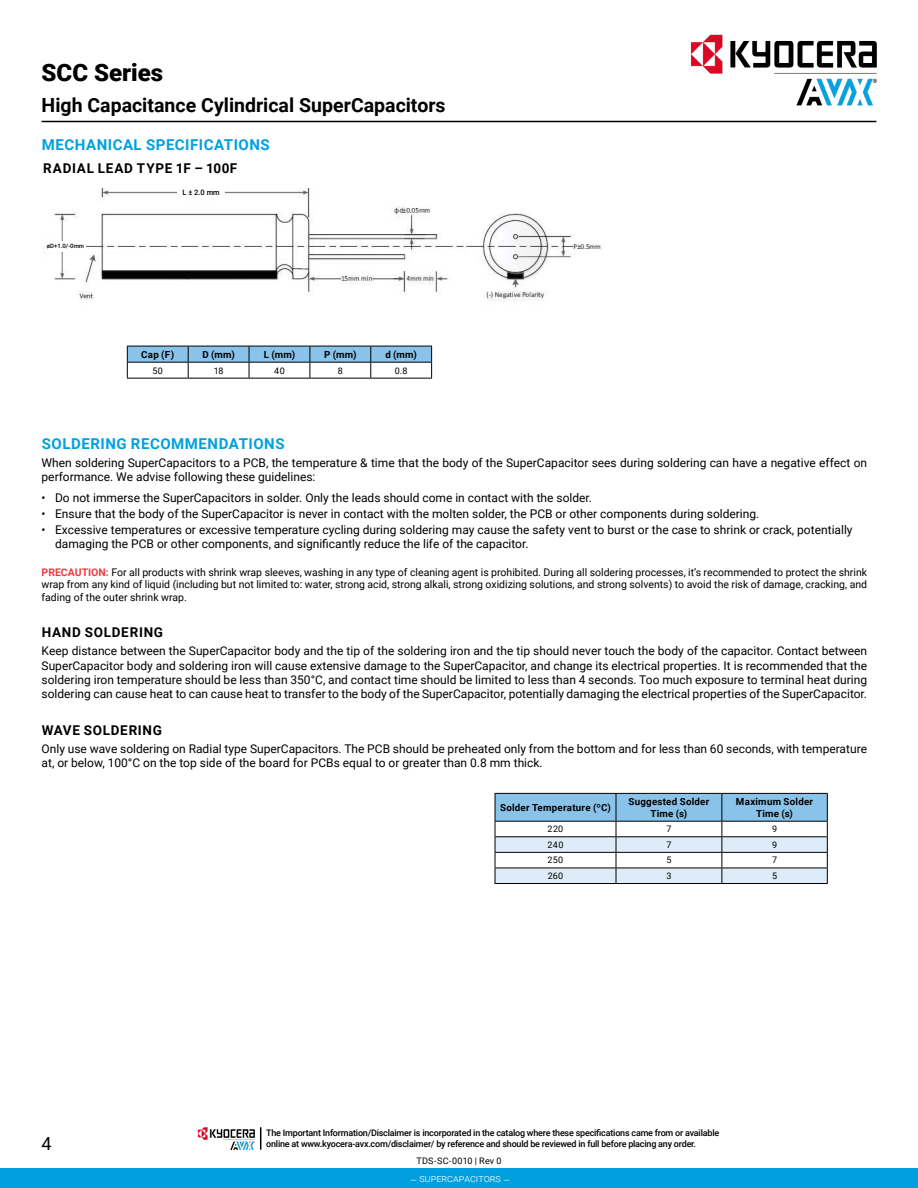
<style>
.page{position:relative;width:918px;height:1188px;background:#fff}
.page>*{position:absolute;margin:0;border:0;box-sizing:border-box;transform-origin:0 0}
.t1{font:900 24px "Roboto";color:#000}
.t2{font:700 19.5px "Roboto";color:#000}
.t3{font:18px "Roboto";color:#000}
.t4{font:700 15px "Roboto";letter-spacing:.035em;color:#00a0df}
.t5{font:700 13.5px "Roboto";letter-spacing:.05em;color:#000}
.t6{font:12px/14.4px "Roboto";color:#000}
.t7{font:10.5px/12.6px "Roboto";color:#000;text-align:justify}
.t8{font:300 10.5px "Roboto";color:#fff}
.t9{font:700 9.75px/11.7px "Roboto";letter-spacing:.025em;color:#000;text-align:center}
.t10{font:500 9px/10.8px "Roboto";letter-spacing:-.025em;color:#000}
.t11{font:9px "Roboto";letter-spacing:.03em;color:#000}
.t12{font:500 7.5px "Roboto";color:#000}
.t13{font:500 6px "Roboto";color:#000}
.s1{font-weight:700;color:#ef3a41}
</style>
<div class="page">
<hr style="left:42px;top:121px;width:834px;height:1px;background:#000">
<svg style="left:127px;top:346px;width:305px;height:32px"></svg>
<hr style="left:127px;top:378px;width:61px;height:1px;background:#000">
<hr style="left:188px;top:378px;width:61px;height:1px;background:#000">
<hr style="left:249px;top:378px;width:61px;height:1px;background:#000">
<hr style="left:310px;top:378px;width:61px;height:1px;background:#000">
<hr style="left:371px;top:378px;width:61px;height:1px;background:#000">
<img style="left:45px;top:189px;width:556px;height:112px">
<div style="left:45px;top:241px;width:41px;height:10px;background:#fff"></div>
<div style="left:177px;top:188px;width:48px;height:10px;background:#fff"></div>
<svg style="left:495px;top:793px;width:333px;height:90px"></svg>
<hr style="left:495px;top:883px;width:121px;height:1px;background:#000">
<hr style="left:616px;top:883px;width:106px;height:1px;background:#000">
<hr style="left:722px;top:883px;width:106px;height:1px;background:#000">
<img style="left:669px;top:34px;width:208px;height:87px">
<div style="left:0;top:1169px;width:918px;height:19px;background:#00a0df"></div>
<img style="left:198px;top:1127px;width:57px;height:23px">
<svg style="left:260px;top:1127px;width:1px;height:23px"></svg>
<h1 class="t1" style="left:42px;top:55px;width:123px">SCC Series</h1>
<h2 class="t2" style="left:42px;top:92px;width:406px">High Capacitance Cylindrical SuperCapacitors</h2>
<p class="t4" style="left:42px;top:134px;width:230px">MECHANICAL SPECIFICATIONS</p>
<p class="t5" style="left:43px;top:159px;width:196px">RADIAL LEAD TYPE 1F – 100F</p>
<p class="t13" style="left:47px;top:242px;width:39px">øD+1.0/-0mm</p>
<p class="t12" style="left:182px;top:188px;width:39px">L ± 2.0 mm</p>
<p class="t9" style="left:141px;top:348px;width:34px">Cap (F)</p>
<p class="t9" style="left:202px;top:348px;width:34px">D (mm)</p>
<p class="t9" style="left:264px;top:348px;width:33px">L (mm)</p>
<p class="t9" style="left:324px;top:348px;width:34px">P (mm)</p>
<p class="t9" style="left:385px;top:348px;width:33px">d (mm)</p>
<p class="t11" style="left:153px;top:364px;width:12px">50</p>
<p class="t11" style="left:214px;top:364px;width:11px">18</p>
<p class="t11" style="left:274px;top:364px;width:12px">40</p>
<p class="t11" style="left:338px;top:364px;width:7px">8</p>
<p class="t11" style="left:395px;top:364px;width:14px">0.8</p>
<p class="t4" style="left:42px;top:433px;width:244px">SOLDERING RECOMMENDATIONS</p>
<p class="t6" style="left:42px;top:455px;width:827px">When soldering SuperCapacitors to a PCB, the temperature &amp; time that the body of the SuperCapacitor sees during soldering can have a negative effect on performance. We advise following these guidelines:</p>
<p class="t6" style="left:42px;top:490px;width:552px">• Do not immerse the SuperCapacitors in solder. Only the leads should come in contact with the solder.</p>
<p class="t6" style="left:42px;top:506px;width:719px">• Ensure that the body of the SuperCapacitor is never in contact with the molten solder, the PCB or other components during soldering.</p>
<p class="t6" style="left:55px;top:522px;width:799px;text-indent:-14px">• Excessive temperatures or excessive temperature cycling during soldering may cause the safety vent to burst or the case to shrink or crack, potentially damaging the PCB or other components, and significantly reduce the life of the capacitor.</p>
<p class="t7" style="left:42px;top:565px;width:827px"><span class="s1">PRECAUTION:</span> For all products with shrink wrap sleeves, washing in any type of cleaning agent is prohibited. During all soldering processes, it’s recommended to protect the shrink wrap from any kind of liquid (including but not limited to: water, strong acid, strong alkali, strong oxidizing solutions, and strong solvents) to avoid the risk of damage, cracking, and fading of the outer shrink wrap.</p>
<p class="t5" style="left:42px;top:623px;width:123px">HAND SOLDERING</p>
<p class="t6" style="left:42px;top:643px;width:827px;text-align:justify">Keep distance between the SuperCapacitor body and the tip of the soldering iron and the tip should never touch the body of the capacitor. Contact between SuperCapacitor body and soldering iron will cause extensive damage to the SuperCapacitor, and change its electrical properties. It is recommended that the soldering iron temperature should be less than 350°C, and contact time should be limited to less than 4 seconds. Too much exposure to terminal heat during soldering can cause heat to can cause heat to transfer to the body of the SuperCapacitor, potentially damaging the electrical properties of the SuperCapacitor.</p>
<p class="t5" style="left:42px;top:721px;width:122px">WAVE SOLDERING</p>
<p class="t6" style="left:42px;top:741px;width:827px">Only use wave soldering on Radial type SuperCapacitors. The PCB should be preheated only from the bottom and for less than 60 seconds, with temperature at, or below, 100°C on the top side of the board for PCBs equal to or greater than 0.8 mm thick.</p>
<p class="t9" style="left:500px;top:801px;width:112px">Solder Temperature (ºC)</p>
<p class="t9" style="left:628px;top:795px;width:82px">Suggested Solder<br>Time (s)</p>
<p class="t9" style="left:736px;top:795px;width:79px">Maximum Solder<br>Time (s)</p>
<p class="t11" style="left:548px;top:823px;width:17px">220</p>
<p class="t11" style="left:666px;top:823px;width:7px">7</p>
<p class="t11" style="left:772px;top:823px;width:7px">9</p>
<p class="t11" style="left:548px;top:838px;width:17px">240</p>
<p class="t11" style="left:666px;top:838px;width:7px">7</p>
<p class="t11" style="left:772px;top:838px;width:7px">9</p>
<p class="t11" style="left:548px;top:854px;width:17px">250</p>
<p class="t11" style="left:666px;top:854px;width:7px">5</p>
<p class="t11" style="left:772px;top:854px;width:7px">7</p>
<p class="t11" style="left:548px;top:869px;width:17px">260</p>
<p class="t11" style="left:666px;top:869px;width:7px">3</p>
<p class="t11" style="left:772px;top:869px;width:7px">5</p>
<h3 class="t3" style="left:42px;top:1131px;width:12px">4</h3>
<p class="t10" style="left:266px;top:1127px;width:455px">The Important Information/Disclaimer is incorporated in the catalog where these specifications came from or available online at www.kyocera-avx.com/disclaimer/ by reference and should be reviewed in full before placing any order.</p>
<p class="t11" style="left:416px;top:1155px;width:87px">TDS-SC-0010 | Rev 0</p>
<p class="t8" style="left:410px;top:1171px;width:102px">– supercapacitors –</p>
</div>
